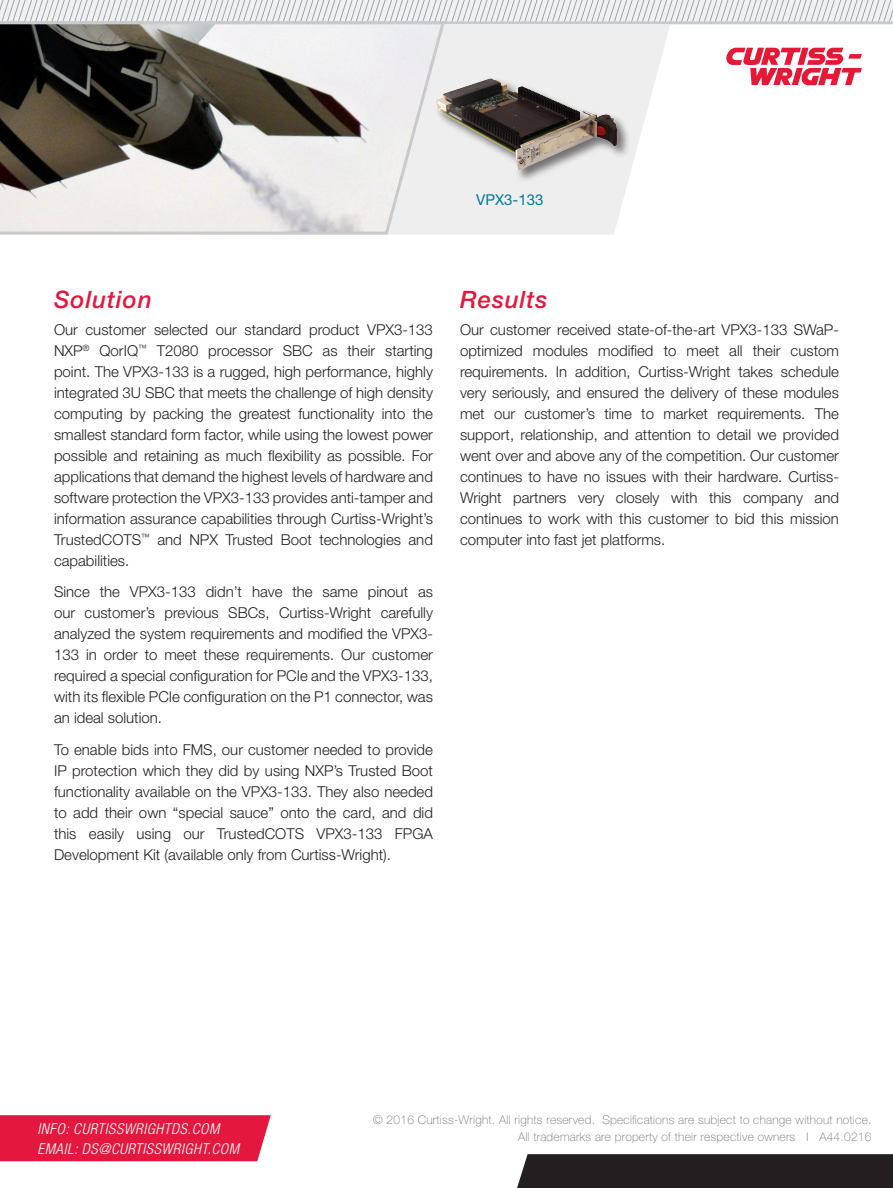
<style>
.page{position:relative;width:893px;height:1188px;background:#fff}
.page>*{position:absolute;margin:0;border:0;box-sizing:border-box;transform-origin:0 0}
.Text_-_Heading_1{font:italic 500 24px "Helvetica Neue LT Std";letter-spacing:.04em;color:#e4183e}
.Body_Text{font:300 15px/21px "Helvetica Neue LT Std";color:#231f20;text-align:justify}
.Body_Text-2{font:italic 300 condensed 15px "Helvetica Neue LT Std";letter-spacing:.04em;color:#fff}
.Diagram_Figure_Descr{font:15px "Helvetica Neue LT Std";color:#057999}
.t1{font:100 12px/17.2px "Helvetica Neue LT Std";letter-spacing:.02em;color:#717074;text-align:right}
</style>
<div class="page">
<div style="left:0;top:1115px;width:271px;height:46px;background:#e4183e"></div>
<div style="left:517px;top:1154px;width:376px;height:34px;background:#231f20"></div>
<svg style="left:726px;top:48px;width:136px;height:37px"></svg>
<svg style="left:0;top:0;width:893px;height:21px"></svg>
<hr style="left:0;top:21px;width:893px;height:3px;background:#c9cacc">
<svg style="left:447px;top:24px;width:223px;height:211px;fill:#eeeeef"></svg>
<svg style="left:0;top:20px;width:447px;height:215px;background:#a3a09c"></svg>
<div style="left:435px;top:77px;width:195px;height:106px;background:#231f20;opacity:.6"></div>
<img style="left:435px;top:76px;width:185px;height:96px">
<p class="Diagram_Figure_Descr" style="left:476px;top:190px;width:69px">VPX3-133</p>
<p class="Text_-_Heading_1" style="left:54px;top:285px;width:99px">Solution</p>
<p class="Body_Text" style="left:54px;top:318px;width:380px">Our customer selected our standard product VPX3-133<br>NXP<sup>®</sup> QorIQ<sup>™</sup> T2080 processor SBC as their starting point. The VPX3-133 is a rugged, high performance, highly integrated 3U SBC that meets the challenge of high density computing by packing the greatest functionality into the smallest standard form factor, while using the lowest power possible and retaining as much flexibility as possible. For applications that demand the highest levels of hardware and software protection the VPX3-133 provides anti-tamper and information assurance capabilities through Curtiss-Wright’s TrustedCOTS<sup>™</sup> and NPX Trusted Boot technologies and capabilities.</p>
<p class="Body_Text" style="left:54px;top:581px;width:380px">Since the VPX3-133 didn’t have the same pinout as our customer’s previous SBCs, Curtiss-Wright carefully analyzed the system requirements and modified the VPX3- 133 in order to meet these requirements. Our customer required a special configuration for PCIe and the VPX3-133, with its flexible PCIe configuration on the P1 connector, was an ideal solution.</p>
<p class="Body_Text" style="left:54px;top:739px;width:380px">To enable bids into FMS, our customer needed to provide IP protection which they did by using NXP’s Trusted Boot functionality available on the VPX3-133. They also needed to add their own “special sauce” onto the card, and did this easily using our TrustedCOTS VPX3-133 FPGA Development Kit (available only from Curtiss-Wright).</p>
<p class="Text_-_Heading_1" style="left:460px;top:285px;width:89px">Results</p>
<p class="Body_Text" style="left:460px;top:318px;width:380px">Our customer received state-of-the-art VPX3-133 SWaP&shy;optimized modules modified to meet all their custom requirements. In addition, Curtiss-Wright takes schedule very seriously, and ensured the delivery of these modules met our customer’s time to market requirements. The support, relationship, and attention to detail we provided went over and above any of the competition. Our customer continues to have no issues with their hardware. Curtiss-Wright partners very closely with this company and continues to work with this customer to bid this mission computer into fast jet platforms.</p>
<p class="Body_Text-2" style="left:38px;top:1120px;width:183px">INFO: CURTISSWRIGHTDS.COM</p>
<p class="Body_Text-2" style="left:38px;top:1140px;width:203px">EMAIL: DS@CURTISSWRIGHT.COM</p>
<p class="t1" style="left:373px;top:1111px;width:500px">© 2016 Curtiss-Wright. All rights reserved. Specifications are subject to change without notice.<br>All trademarks are property of their respective owners I A44.0216</p>
</div>
